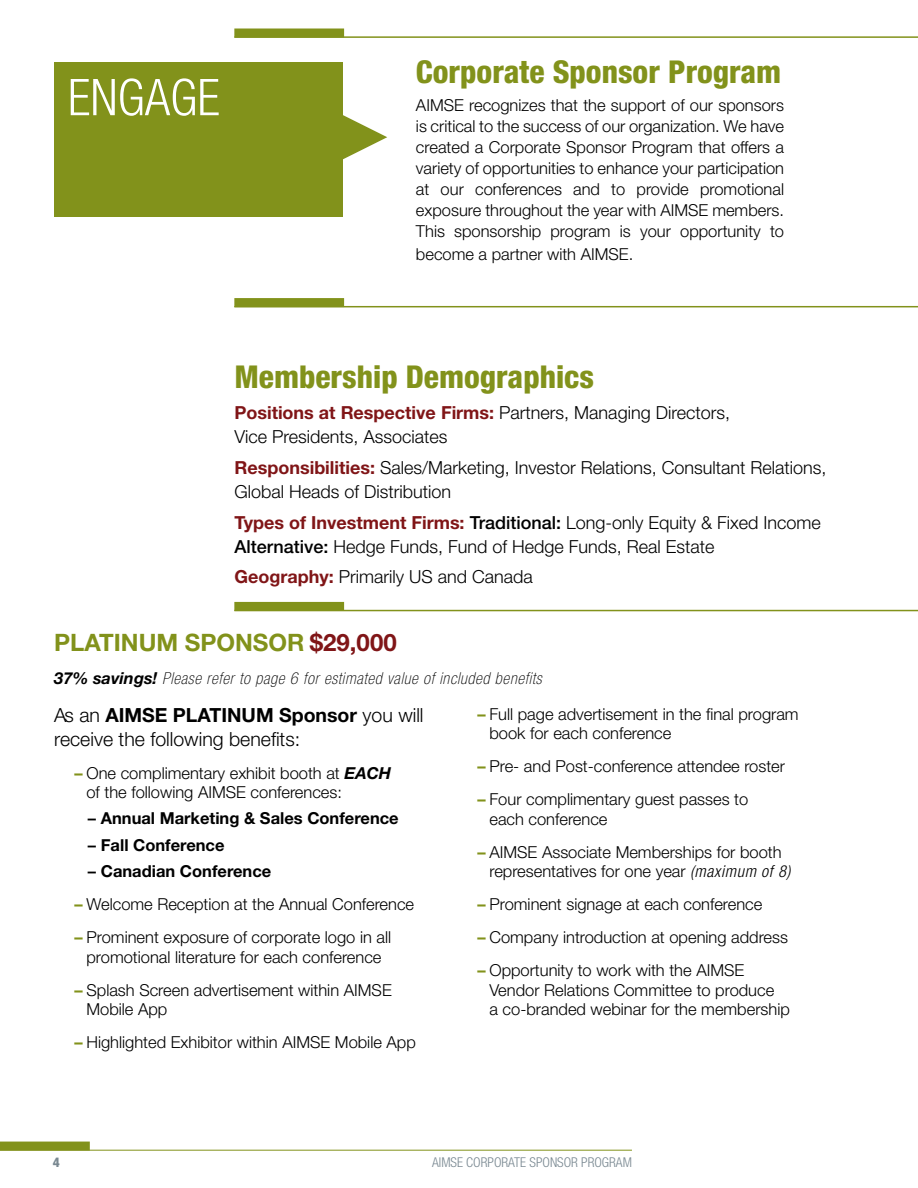
<style>
.page{position:relative;width:918px;height:1188px;background:#fff}
.page>*{position:absolute;margin:0;border:0;box-sizing:border-box;transform-origin:0 0}
.t1{font:700 64.5px "Arial";color:#82921b}
.t2{font:300 condensed 50.7px "Helvetica Neue LT Std";color:#fff}
.t3{font:800 condensed 31.5px "Helvetica Neue LT Std";color:#82921b}
.t4{font:700 24px "Helvetica Neue LT Std";color:#82921b}
.t5{font:300 19.5px/24px "Helvetica Neue LT Std";color:#000}
.t6{font:300 18px/24px "Helvetica Neue LT Std";color:#000}
.t7{font:300 16.5px/19.5px "Helvetica Neue LT Std";color:#000}
.t8{font:700 16.5px "Helvetica Neue LT Std";color:#000}
.t9{font:italic 100 condensed 16.5px "Helvetica Neue LT Std";letter-spacing:.04em;color:#000}
.t10{font:300 condensed 13.5px "Helvetica Neue LT Std";color:#798891}
.t11{font:800 condensed 13.5px "Helvetica Neue LT Std";color:#798891}
.s1{font-weight:700;color:#801517}
.s2{font-weight:500}
.s3{color:#801517}
.s4{font-weight:700;font-stretch:normal}
.s5{font-weight:700}
.s6{font-weight:700;color:#82921b}
.s7{font-weight:700;font-style:italic}
.s8{font-style:italic;font-stretch:condensed}
</style>
<div class="page">
<hr style="left:234px;top:36px;width:684px;height:2px;background:#82921b">
<div style="left:234px;top:28px;width:110px;height:10px;background:#82921b"></div>
<hr style="left:0;top:1150px;width:632px;height:1px;background:#82921b">
<div style="left:0;top:1142px;width:90px;height:9px;background:#82921b"></div>
<div style="left:54px;top:62px;width:289px;height:155px;background:#82921b"></div>
<hr style="left:234px;top:610px;width:684px;height:1px;background:#82921b">
<div style="left:234px;top:602px;width:110px;height:9px;background:#82921b"></div>
<hr style="left:234px;top:306px;width:684px;height:1px;background:#82921b">
<div style="left:234px;top:298px;width:110px;height:9px;background:#82921b"></div>
<h2 class="t2" style="left:68px;top:68px;width:154px">ENGAGE</h2>
<h1 class="t1" style="left:332px;top:93px;width:65px">►</h1>
<h3 class="t3" style="left:416px;top:53px;width:367px">Corporate Sponsor Program</h3>
<p class="t7" style="left:416px;top:94px;width:370px;line-height:21px;text-align:justify">AIMSE recognizes that the support of our sponsors is critical to the success of our organization. We have created a Corporate Sponsor Program that offers a variety of opportunities to enhance your participation at our conferences and to provide promotional exposure throughout the year with AIMSE members.<br>This sponsorship program is your opportunity to</p>
<p class="t7" style="left:416px;top:244px;width:219px">become a partner with AIMSE.</p>
<h3 class="t3" style="left:234px;top:358px;width:361px">Membership Demographics</h3>
<p class="t6" style="left:234px;top:400px;width:497px"><span class="s1">Positions at Respective Firms:</span> Partners, Managing Directors,<br>Vice Presidents, Associates</p>
<p class="t6" style="left:234px;top:455px;width:594px"><span class="s1">Responsibilities:</span> Sales/Marketing, Investor Relations, Consultant Relations,<br>Global Heads of Distribution</p>
<p class="t6" style="left:234px;top:510px;width:588px"><span class="s1">Types of Investment Firms:</span> <span class="s2">Traditional:</span> Long-only Equity &amp; Fixed Income<br><span class="s2">Alternative:</span> Hedge Funds, Fund of Hedge Funds, Real Estate</p>
<p class="t6" style="left:234px;top:565px;width:300px"><span class="s1">Geography:</span> Primarily US and Canada</p>
<h3 class="t4" style="left:54px;top:627px;width:344px">PLATINUM SPONSOR <span class="s3">$29,000</span></h3>
<p class="t9" style="left:54px;top:668px;width:489px"><span class="s4">37% savings!</span> Please refer to page 6 for estimated value of included benefits</p>
<p class="t5" style="left:54px;top:702px;width:371px">As an <span class="s5">AIMSE PLATINUM Sponsor</span> you will receive the following benefits:</p>
<p class="t7" style="left:86px;top:763px;width:306px;text-indent:-12px"><span class="s6">–</span> One complimentary exhibit booth at <span class="s7">EACH </span>of the following AIMSE conferences:</p>
<p class="t8" style="left:88px;top:808px;width:312px"><span class="s2">–</span> Annual Marketing &amp; Sales Conference</p>
<p class="t8" style="left:88px;top:835px;width:138px"><span class="s2">–</span> Fall Conference</p>
<p class="t8" style="left:88px;top:861px;width:185px"><span class="s2">–</span> Canadian Conference</p>
<p class="t7" style="left:74px;top:894px;width:341px"><span class="s6">–</span> Welcome Reception at the Annual Conference</p>
<p class="t7" style="left:74px;top:927px;width:318px;text-align:center"><span class="s6">–</span> Prominent exposure of corporate logo in all promotional literature for each conference</p>
<p class="t7" style="left:86px;top:980px;width:307px;text-indent:-12px"><span class="s6">–</span> Splash Screen advertisement within AIMSE<br>Mobile App</p>
<p class="t7" style="left:74px;top:1032px;width:343px"><span class="s6">–</span> Highlighted Exhibitor within AIMSE Mobile App</p>
<p class="t7" style="left:489px;top:704px;width:311px;text-indent:-12px"><span class="s6">–</span> Full page advertisement in the final program book for each conference</p>
<p class="t7" style="left:477px;top:756px;width:309px"><span class="s6">–</span> Pre- and Post-conference attendee roster</p>
<p class="t7" style="left:489px;top:789px;width:260px;text-indent:-12px"><span class="s6">–</span> Four complimentary guest passes to each conference</p>
<p class="t7" style="left:489px;top:842px;width:303px;text-indent:-12px"><span class="s6">–</span> AIMSE Associate Memberships for booth representatives for one year <span class="s8">(maximum of 8)</span></p>
<p class="t7" style="left:477px;top:894px;width:286px"><span class="s6">–</span> Prominent signage at each conference</p>
<p class="t7" style="left:477px;top:927px;width:312px"><span class="s6">–</span> Company introduction at opening address</p>
<p class="t7" style="left:489px;top:960px;width:302px;text-indent:-12px"><span class="s6">–</span> Opportunity to work with the AIMSE<br>Vendor Relations Committee to produce<br>a co-branded webinar for the membership</p>
<p class="t11" style="left:53px;top:1153px;width:9px">4</p>
<p class="t10" style="left:432px;top:1154px;width:201px">AIMSE CORPORATE SPONSOR PROGRAM</p>
</div>
